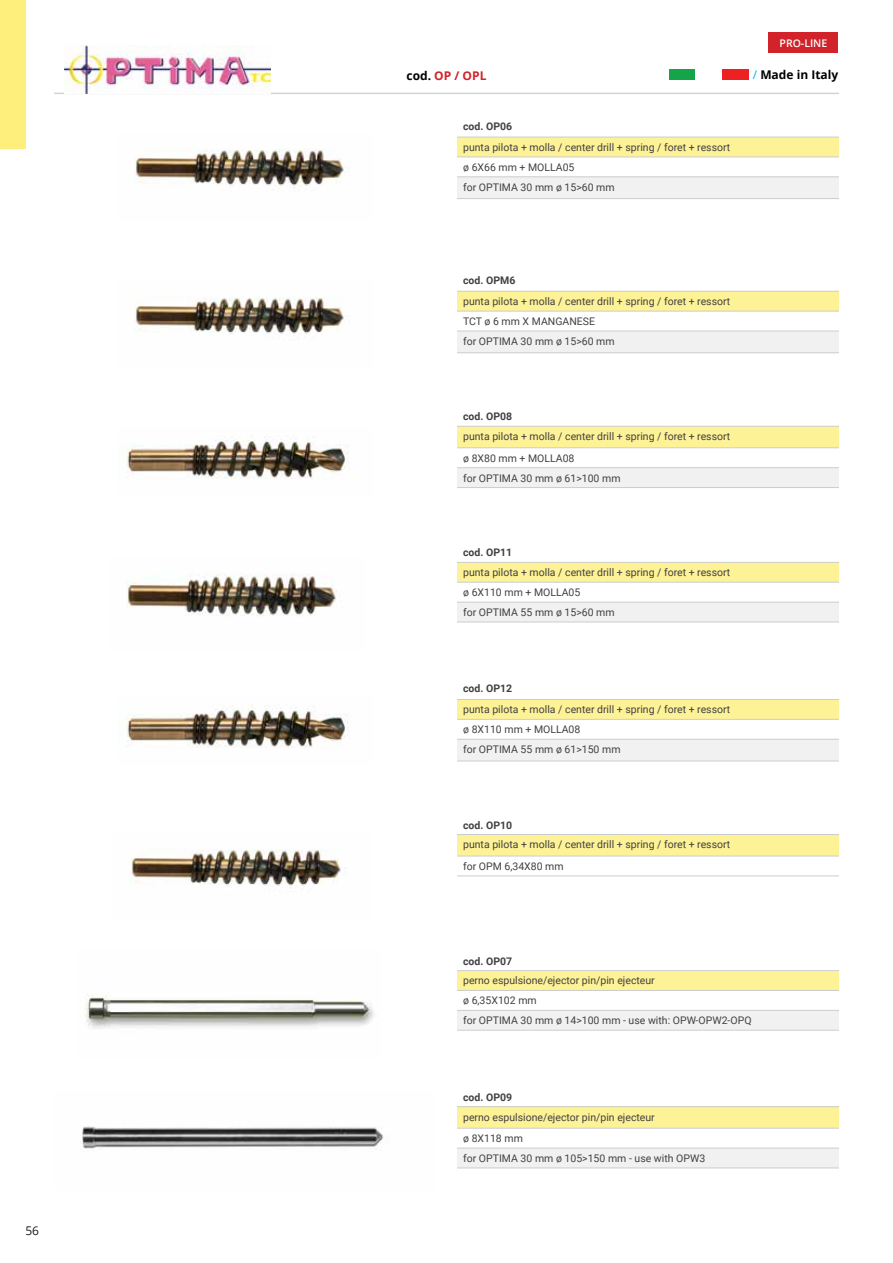
<style>
.page{position:relative;width:893px;height:1263px;background:#fff}
.page>*{position:absolute;margin:0;border:0;box-sizing:border-box;transform-origin:0 0}
.t1{font:700 12px "Open Sans";color:#000}
.t2{font:700 12px "Open Sans";color:#d2232a}
.t3{font:12px "Open Sans";color:#1a1a1a}
.t4{font:10.5px/20px "Roboto";color:#414042}
.t5{font:700 10.5px "Roboto";color:#414042}
.t6{font:600 10.5px "Open Sans";color:#fff}
.s1{color:#000}
.s2{font-weight:400;color:#00aeef}
</style>
<div class="page">
<hr style="left:54px;top:93px;width:785px;height:1px;background:#d1d3d4">
<div style="left:0;top:0;width:26px;height:149px;background:#feef7c"></div>
<img style="left:117px;top:705px;width:232px;height:43px">
<img style="left:130px;top:849px;width:211px;height:39px">
<div style="left:457px;top:291px;width:382px;height:20px;background:#fef296"></div>
<div style="left:457px;top:331px;width:382px;height:22px;background:#f1f1f2"></div>
<hr style="left:457px;top:291px;width:382px;height:1px;background:#cbcdce">
<hr style="left:457px;top:311px;width:382px;height:1px;background:#cbcdce">
<hr style="left:457px;top:331px;width:382px;height:1px;background:#cbcdce">
<hr style="left:457px;top:352px;width:382px;height:1px;background:#cbcdce">
<div style="left:457px;top:137px;width:382px;height:20px;background:#fef296"></div>
<div style="left:457px;top:177px;width:382px;height:22px;background:#f1f1f2"></div>
<hr style="left:457px;top:137px;width:382px;height:1px;background:#cbcdce">
<hr style="left:457px;top:157px;width:382px;height:1px;background:#cbcdce">
<hr style="left:457px;top:177px;width:382px;height:1px;background:#cbcdce">
<hr style="left:457px;top:198px;width:382px;height:1px;background:#cbcdce">
<div style="left:457px;top:699px;width:382px;height:20px;background:#fef296"></div>
<div style="left:457px;top:739px;width:382px;height:22px;background:#f1f1f2"></div>
<hr style="left:457px;top:699px;width:382px;height:1px;background:#cbcdce">
<hr style="left:457px;top:719px;width:382px;height:1px;background:#cbcdce">
<hr style="left:457px;top:739px;width:382px;height:1px;background:#cbcdce">
<hr style="left:457px;top:761px;width:382px;height:1px;background:#cbcdce">
<div style="left:457px;top:426px;width:382px;height:22px;background:#fef296"></div>
<div style="left:457px;top:468px;width:382px;height:19px;background:#f1f1f2"></div>
<hr style="left:457px;top:426px;width:382px;height:1px;background:#cbcdce">
<hr style="left:457px;top:447px;width:382px;height:1px;background:#cbcdce">
<hr style="left:457px;top:467px;width:382px;height:1px;background:#cbcdce">
<hr style="left:457px;top:487px;width:382px;height:1px;background:#cbcdce">
<div style="left:457px;top:834px;width:382px;height:22px;background:#fef296"></div>
<hr style="left:457px;top:834px;width:382px;height:1px;background:#cbcdce">
<hr style="left:457px;top:856px;width:382px;height:1px;background:#cbcdce">
<hr style="left:457px;top:876px;width:382px;height:1px;background:#cbcdce">
<div style="left:457px;top:1107px;width:382px;height:21px;background:#fef296"></div>
<div style="left:457px;top:1148px;width:382px;height:20px;background:#f1f1f2"></div>
<hr style="left:457px;top:1106px;width:382px;height:1px;background:#cbcdce">
<hr style="left:457px;top:1128px;width:382px;height:1px;background:#cbcdce">
<hr style="left:457px;top:1148px;width:382px;height:1px;background:#cbcdce">
<hr style="left:457px;top:1168px;width:382px;height:1px;background:#cbcdce">
<div style="left:457px;top:562px;width:382px;height:20px;background:#fef296"></div>
<div style="left:457px;top:602px;width:382px;height:20px;background:#f1f1f2"></div>
<hr style="left:457px;top:562px;width:382px;height:1px;background:#cbcdce">
<hr style="left:457px;top:582px;width:382px;height:1px;background:#cbcdce">
<hr style="left:457px;top:602px;width:382px;height:1px;background:#cbcdce">
<hr style="left:457px;top:622px;width:382px;height:1px;background:#cbcdce">
<div style="left:457px;top:970px;width:382px;height:20px;background:#fef296"></div>
<div style="left:457px;top:1010px;width:382px;height:20px;background:#f1f1f2"></div>
<hr style="left:457px;top:970px;width:382px;height:1px;background:#cbcdce">
<hr style="left:457px;top:990px;width:382px;height:1px;background:#cbcdce">
<hr style="left:457px;top:1010px;width:382px;height:1px;background:#cbcdce">
<hr style="left:457px;top:1030px;width:382px;height:1px;background:#cbcdce">
<img style="left:117px;top:436px;width:232px;height:43px">
<img style="left:82px;top:1126px;width:302px;height:23px">
<img style="left:126px;top:573px;width:211px;height:43px">
<img style="left:85px;top:995px;width:289px;height:34px">
<img style="left:134px;top:149px;width:210px;height:39px">
<img style="left:134px;top:297px;width:210px;height:39px">
<img style="left:64px;top:45px;width:207px;height:48px">
<div style="left:769px;top:32px;width:69px;height:21px;background:#d2232a"></div>
<div style="left:670px;top:69px;width:26px;height:11px;background:#14a44a"></div>
<div style="left:722px;top:69px;width:26px;height:11px;background:#ed2124"></div>
<p class="t3" style="left:25px;top:1222px;width:15px">56</p>
<p class="t2" style="left:407px;top:67px;width:81px"><span class="s1">cod.</span> OP / OPL</p>
<p class="t5" style="left:463px;top:120px;width:51px">cod. OP06</p>
<p class="t4" style="left:463px;top:137px;width:269px">punta pilota + molla / center drill + spring / foret + ressort ø 6X66 mm + MOLLA05<br>for OPTIMA 30 mm ø 15&gt;60 mm</p>
<p class="t6" style="left:779px;top:36px;width:49px">PRO-LINE</p>
<p class="t1" style="left:753px;top:66px;width:87px"><span class="s2">/</span> Made in Italy</p>
<p class="t5" style="left:463px;top:274px;width:54px">cod. OPM6</p>
<p class="t4" style="left:463px;top:292px;width:269px">punta pilota + molla / center drill + spring / foret + ressort<br>TCT ø 6 mm X MANGANESE<br>for OPTIMA 30 mm ø 15&gt;60 mm</p>
<p class="t5" style="left:463px;top:410px;width:51px">cod. OP08</p>
<p class="t4" style="left:463px;top:426px;width:269px;line-height:21.5px">punta pilota + molla / center drill + spring / foret + ressort ø 8X80 mm + MOLLA08</p>
<p class="t4" style="left:463px;top:468px;width:159px">for OPTIMA 30 mm ø 61&gt;100 mm</p>
<p class="t5" style="left:463px;top:547px;width:51px">cod. OP11</p>
<p class="t4" style="left:463px;top:563px;width:269px">punta pilota + molla / center drill + spring / foret + ressort ø 6X110 mm + MOLLA05<br>for OPTIMA 55 mm ø 15&gt;60 mm</p>
<p class="t5" style="left:463px;top:683px;width:51px">cod. OP12</p>
<p class="t4" style="left:463px;top:700px;width:269px">punta pilota + molla / center drill + spring / foret + ressort ø 8X110 mm + MOLLA08<br>for OPTIMA 55 mm ø 61&gt;150 mm</p>
<p class="t5" style="left:463px;top:819px;width:51px">cod. OP10</p>
<p class="t4" style="left:463px;top:834px;width:269px;line-height:21.6px">punta pilota + molla / center drill + spring / foret + ressort for OPM 6,34X80 mm</p>
<p class="t5" style="left:463px;top:955px;width:51px">cod. OP07</p>
<p class="t4" style="left:463px;top:971px;width:290px">perno espulsione/ejector pin/pin ejecteur<br>ø 6,35X102 mm<br>for OPTIMA 30 mm ø 14&gt;100 mm - use with: OPW-OPW2-OPQ</p>
<p class="t5" style="left:463px;top:1091px;width:51px">cod. OP09</p>
<p class="t4" style="left:463px;top:1106px;width:193px;line-height:21.5px">perno espulsione/ejector pin/pin ejecteur ø 8X118 mm</p>
<p class="t4" style="left:463px;top:1148px;width:244px">for OPTIMA 30 mm ø 105&gt;150 mm - use with OPW3</p>
</div>
